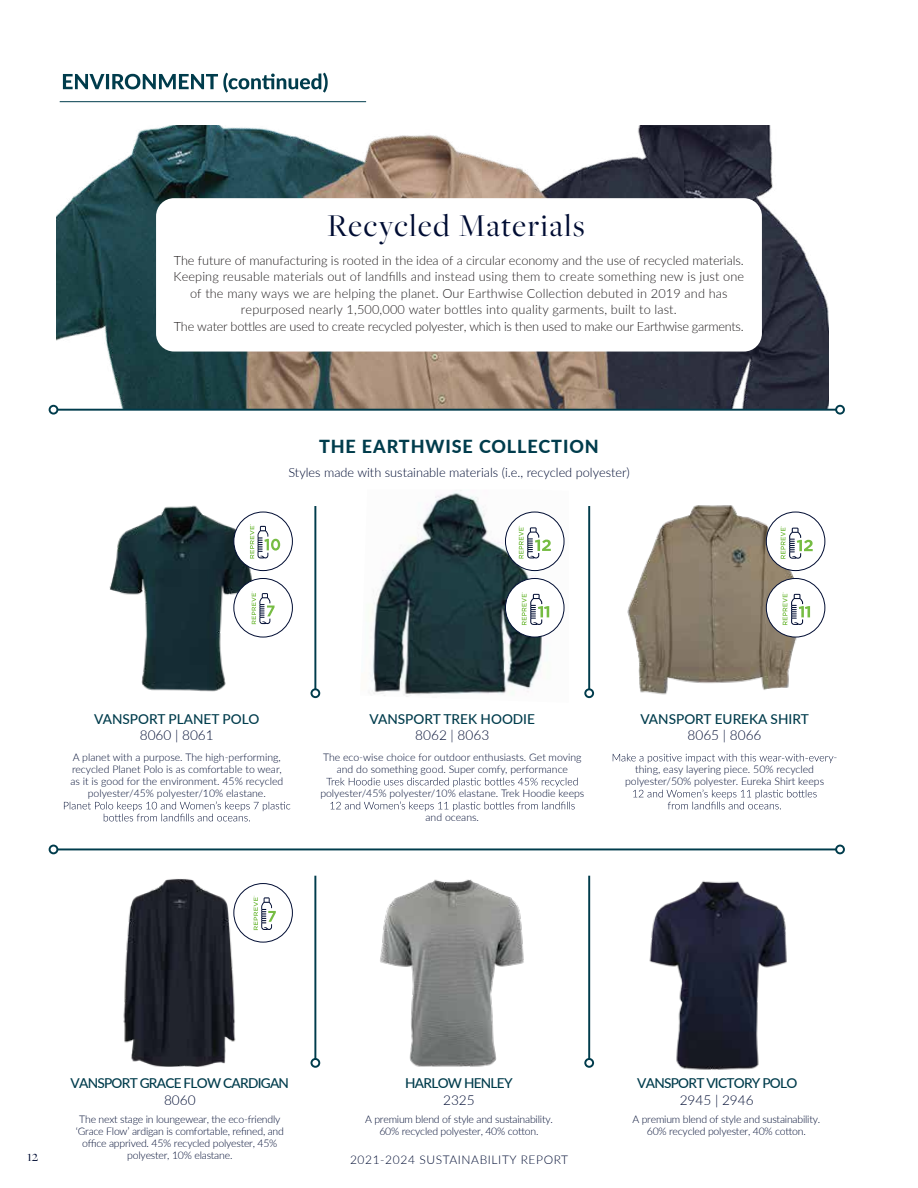
<style>
.page{position:relative;width:918px;height:1188px;background:#fff}
.page>*{position:absolute;margin:0;border:0;box-sizing:border-box;transform-origin:0 0}
.t1{font:33px "Freight Big Pro";letter-spacing:.05em;color:#000d33}
.t2{font:800 18px "Lato";letter-spacing:.05em;color:#003c4c}
.t3{font:15px "Freight Big Pro";color:#000d33}
.t4{font:500 13.65px "Lato";letter-spacing:-.055em;color:#003c4c}
.t5{font:500 13.65px "Lato";color:#003c4c}
.t6{font:300 13.65px "Lato";color:#000d33}
.t7{font:300 12.75px/16.5px "Lato";letter-spacing:.01em;color:#231f20;text-align:center}
.t8{font:300 12.75px "Lato";color:#000d33}
.t9{font:300 12px "Lato";letter-spacing:.05em;color:#000d33}
.t10{font:300 10.5px/12px "Lato";letter-spacing:-.005em;color:#000d33;text-align:center}
</style>
<div class="page">
<img style="left:56px;top:125px;width:772px;height:284px">
<img style="left:627px;top:505px;width:182px;height:190px">
<img style="left:380px;top:880px;width:144px;height:187px">
<img style="left:123px;top:879px;width:114px;height:188px">
<img style="left:109px;top:505px;width:173px;height:187px">
<svg style="left:63px;top:73px;width:265px;height:20px"></svg>
<hr style="left:60px;top:101px;width:306px;height:1px;background:#003c4c">
<hr style="left:57px;top:409px;width:779px;height:2px;background:#003c4c">
<div style="left:49px;top:405px;width:9px;height:10px;border:2px solid #003c4c;border-radius:50%"></div>
<div style="left:835px;top:405px;width:10px;height:10px;border:2px solid #003c4c;border-radius:50%"></div>
<hr style="left:314px;top:506px;width:2px;height:183px;background:#003c4c">
<div style="left:311px;top:688px;width:9px;height:10px;border:2px solid #003c4c;border-radius:50%"></div>
<hr style="left:588px;top:506px;width:2px;height:183px;background:#003c4c">
<div style="left:584px;top:688px;width:10px;height:10px;border:2px solid #003c4c;border-radius:50%"></div>
<hr style="left:588px;top:876px;width:2px;height:183px;background:#003c4c">
<div style="left:584px;top:1058px;width:10px;height:10px;border:2px solid #003c4c;border-radius:50%"></div>
<img style="left:371px;top:490px;width:194px;height:207px">
<hr style="left:57px;top:848px;width:779px;height:2px;background:#003c4c">
<div style="left:49px;top:845px;width:9px;height:9px;border:2px solid #003c4c;border-radius:50%"></div>
<div style="left:835px;top:845px;width:10px;height:9px;border:2px solid #003c4c;border-radius:50%"></div>
<svg style="left:64px;top:801px;width:226px;height:20px"></svg>
<svg style="left:326px;top:778px;width:252px;height:9px"></svg>
<svg style="left:330px;top:801px;width:245px;height:10px"></svg>
<svg style="left:613px;top:754px;width:220px;height:9px"></svg>
<svg style="left:633px;top:789px;width:184px;height:20px"></svg>
<div style="left:234px;top:512px;width:58px;height:59px;background:#fff;border-radius:50%"></div>
<div style="left:234px;top:512px;width:59px;height:59px;border:1px solid #000d33;border-radius:50%"></div>
<svg style="left:250px;top:524px;width:30px;height:35px"></svg>
<div style="left:766px;top:512px;width:59px;height:59px;background:#fff;border-radius:50%"></div>
<div style="left:766px;top:512px;width:59px;height:59px;border:1px solid #000d33;border-radius:50%"></div>
<svg style="left:781px;top:526px;width:32px;height:33px"></svg>
<div style="left:505px;top:512px;width:59px;height:59px;background:#fff;border-radius:50%"></div>
<div style="left:505px;top:512px;width:59px;height:59px;border:1px solid #000d33;border-radius:50%"></div>
<svg style="left:519px;top:526px;width:32px;height:33px"></svg>
<div style="left:234px;top:884px;width:58px;height:58px;background:#fff;border-radius:50%"></div>
<div style="left:234px;top:883px;width:59px;height:59px;border:1px solid #000d33;border-radius:50%"></div>
<div style="left:156px;top:198px;width:606px;height:154px;background:#fff;border-radius:18px"></div>
<div style="left:234px;top:578px;width:58px;height:59px;background:#fff;border-radius:50%"></div>
<div style="left:234px;top:578px;width:59px;height:59px;border:1px solid #000d33;border-radius:50%"></div>
<svg style="left:252px;top:591px;width:23px;height:33px"></svg>
<svg style="left:254px;top:896px;width:22px;height:34px"></svg>
<div style="left:505px;top:578px;width:59px;height:59px;background:#fff;border-radius:50%"></div>
<div style="left:505px;top:578px;width:59px;height:59px;border:1px solid #000d33;border-radius:50%"></div>
<svg style="left:522px;top:592px;width:27px;height:33px"></svg>
<div style="left:766px;top:578px;width:59px;height:59px;background:#fff;border-radius:50%"></div>
<div style="left:766px;top:578px;width:59px;height:59px;border:1px solid #000d33;border-radius:50%"></div>
<svg style="left:783px;top:592px;width:27px;height:33px"></svg>
<hr style="left:314px;top:876px;width:2px;height:183px;background:#003c4c">
<div style="left:311px;top:1058px;width:9px;height:10px;border:2px solid #003c4c;border-radius:50%"></div>
<img style="left:649px;top:881px;width:138px;height:189px">
<h1 class="t1" style="left:327px;top:204px;width:259px">Recycled Materials</h1>
<p class="t7" style="left:173px;top:252px;width:572px">The future of manufacturing is rooted in the idea of a circular economy and the use of recycled materials.<br>Keeping reusable materials out of landfills and instead using them to create something new is just one of the many ways we are helping the planet. Our Earthwise Collection debuted in 2019 and has repurposed nearly 1,500,000 water bottles into quality garments, built to last.<br>The water bottles are used to create recycled polyester, which is then used to make our Earthwise garments.</p>
<h2 class="t2" style="left:319px;top:433px;width:281px">THE EARTHWISE COLLECTION</h2>
<p class="t8" style="left:288px;top:464px;width:343px">Styles made with sustainable materials (i.e., recycled polyester)</p>
<h3 class="t5" style="left:94px;top:709px;width:167px">VANSPORT PLANET POLO</h3>
<h3 class="t6" style="left:140px;top:726px;width:75px">8060 | 8061</h3>
<p class="t10" style="left:70px;top:751px;width:214px">A planet with a purpose. The high-performing, recycled Planet Polo is as comfortable to wear, as it is good for the environment. 45% recycled polyester/45% polyester/10% elastane.</p>
<h3 class="t5" style="left:369px;top:709px;width:167px">VANSPORT TREK HOODIE</h3>
<h3 class="t6" style="left:415px;top:726px;width:75px">8062 | 8063</h3>
<p class="t10" style="left:323px;top:751px;width:260px">The eco-wise choice for outdoor enthusiasts. Get moving and do something good. Super comfy, performance</p>
<p class="t10" style="left:320px;top:787px;width:266px">polyester/45% polyester/10% elastane. Trek Hoodie keeps</p>
<p class="t10" style="left:426px;top:811px;width:55px">and oceans.</p>
<h3 class="t5" style="left:640px;top:709px;width:170px">VANSPORT EUREKA SHIRT</h3>
<h3 class="t6" style="left:688px;top:726px;width:75px">8065 | 8066</h3>
<p class="t10" style="left:625px;top:763px;width:201px">thing, easy layering piece. 50% recycled polyester/50% polyester. Eureka Shirt keeps</p>
<p class="t10" style="left:834px;top:751px;width:5px">-</p>
<h3 class="t4" style="left:71px;top:1074px;width:220px">VANSPORT GRACE FLOW CARDIGAN</h3>
<h3 class="t6" style="left:164px;top:1090px;width:33px">8060</h3>
<p class="t10" style="left:76px;top:1113px;width:210px">The next stage in loungewear, the eco-friendly ‘Grace Flow’ ardigan is comfortable, refined, and office apprived. 45% recycled polyester, 45% polyester, 10% elastane.</p>
<h3 class="t4" style="left:405px;top:1074px;width:109px">HARLOW HENLEY</h3>
<h3 class="t6" style="left:443px;top:1090px;width:33px">2325</h3>
<p class="t10" style="left:365px;top:1113px;width:189px">A premium blend of style and sustainability.<br>60% recycled polyester, 40% cotton.</p>
<h3 class="t3" style="left:27px;top:1146px;width:13px">12</h3>
<p class="t9" style="left:350px;top:1152px;width:220px">2021-2024 SUSTAINABILITY REPORT</p>
<h3 class="t4" style="left:637px;top:1074px;width:162px">VANSPORT VICTORY POLO</h3>
<h3 class="t6" style="left:680px;top:1090px;width:75px">2945 | 2946</h3>
<p class="t10" style="left:632px;top:1113px;width:189px">A premium blend of style and sustainability.<br>60% recycled polyester, 40% cotton.</p>
</div>
